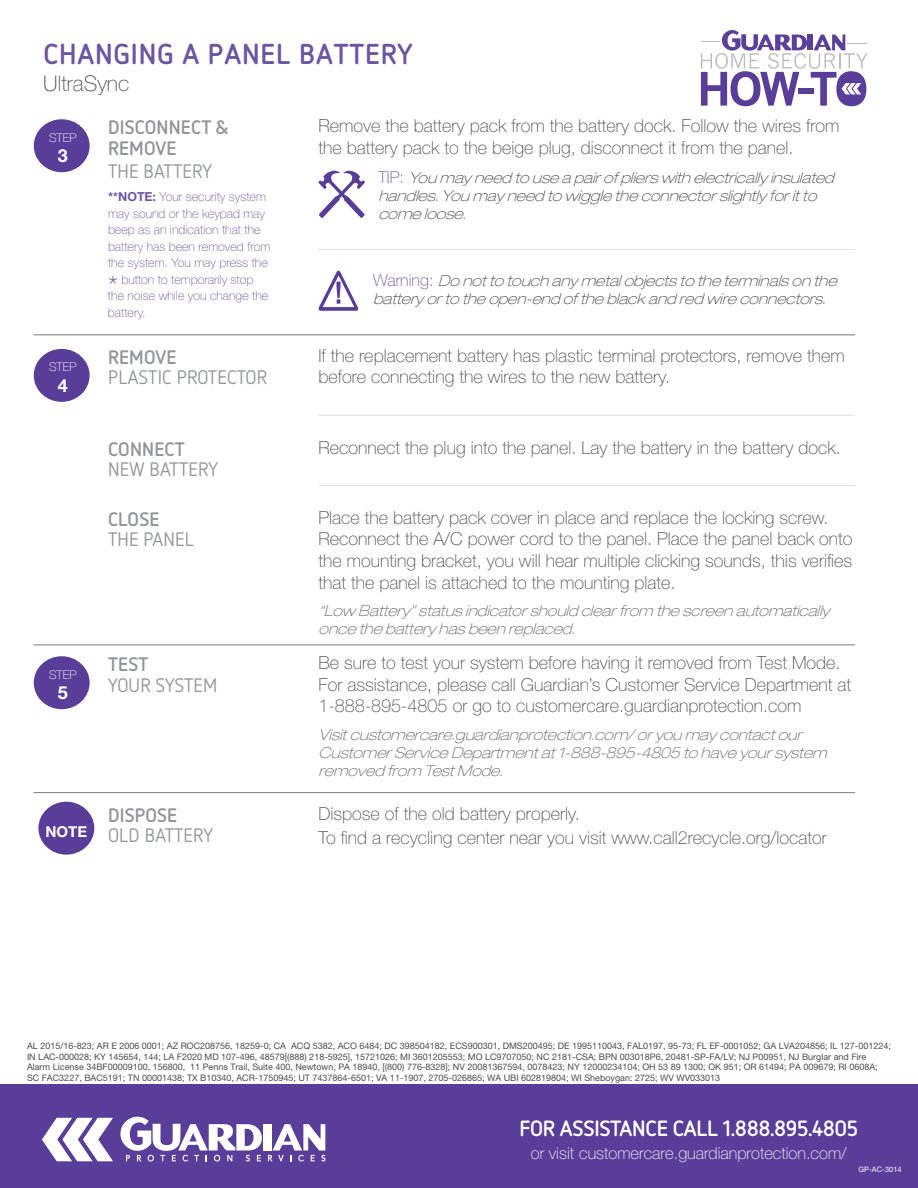
<style>
.page{position:relative;width:918px;height:1188px;background:#fff}
.page>*{position:absolute;margin:0;border:0;box-sizing:border-box;transform-origin:0 0}
.t1{font:700 28.8px "Netto OT";letter-spacing:.03em;color:#6c56a3}
.t2{font:100 28.35px "Helvetica Neue LT Pro";color:#6c56a3}
.t3{font:700 22.05px "Netto OT";letter-spacing:-.01em;color:#fff}
.t4{font:100 21.6px "Helvetica Neue LT Pro";color:#4b4c4d}
.t5{font:19.5px/20.1px "Netto OT";letter-spacing:.01em;color:#939598}
.t6{font:700 19.5px/20.4px "Netto OT";letter-spacing:.01em;color:#939598}
.t7{font:100 18px/21.6px "Helvetica Neue LT Pro";color:#4b4c4d}
.t8{font:700 18px "Helvetica Neue LT Pro";color:#fff}
.t9{font:100 16.5px "Helvetica Neue LT Pro";color:#fff}
.Italics{font:italic 100 expanded 15px/18px "Helvetica Neue LT Pro";color:#69696c}
.t10{font:italic 100 expanded 15px/18px "Helvetica Neue LT Pro";color:#4b4c4d}
.t11{font:700 15px "Helvetica Neue LT Pro";color:#fff}
.t12{font:100 12.45px/16.5px "Helvetica Neue LT Pro";color:#6c56a3}
.t13{font:100 12px "Helvetica Neue LT Pro";color:#fff}
.t14{font:9px/10.8px "Helvetica Neue LT Pro";color:#4b4c4d}
.t15{font:7.5px "Helvetica Neue LT Pro";color:#fff}
.s1{font-weight:700}
.s2{font-style:normal;font-stretch:normal;font-size:16.5px;color:#6c56a3}
</style>
<div class="page">
<div style="left:0;top:1084px;width:918px;height:104px;background:#593e99"></div>
<svg style="left:319px;top:171px;width:46px;height:47px"></svg>
<hr style="left:319px;top:249px;width:536px;height:1px;background:#76787b">
<svg style="left:318px;top:270px;width:40px;height:41px"></svg>
<hr style="left:319px;top:415px;width:536px;height:1px;background:#76787b">
<hr style="left:319px;top:485px;width:536px;height:1px;background:#76787b">
<div style="left:34px;top:119px;width:56px;height:53px;background:#593e99;border-radius:50%"></div>
<hr style="left:33px;top:335px;width:822px;height:1px;background:#76787b">
<div style="left:34px;top:349px;width:56px;height:53px;background:#593e99;border-radius:50%"></div>
<hr style="left:33px;top:645px;width:822px;height:1px;background:#76787b">
<div style="left:34px;top:656px;width:56px;height:53px;background:#593e99;border-radius:50%"></div>
<hr style="left:33px;top:792px;width:822px;height:1px;background:#76787b">
<div style="left:38px;top:802px;width:56px;height:53px;background:#593e99;border-radius:50%"></div>
<svg style="left:701px;top:30px;width:167px;height:76px"></svg>
<div style="left:263px;top:1124px;width:9px;height:26px;background:#fff"></div>
<svg style="left:42px;top:1118px;width:71px;height:43px"></svg>
<svg style="left:120px;top:1117px;width:142px;height:45px"></svg>
<svg style="left:268px;top:1124px;width:57px;height:38px"></svg>
<p class="t1" style="left:43px;top:35px;width:371px">CHANGING A PANEL BATTERY</p>
<p class="t4" style="left:43px;top:71px;width:88px">UltraSync</p>
<p class="t13" style="left:49px;top:131px;width:29px">STEP</p>
<p class="t8" style="left:58px;top:144px;width:12px">3</p>
<p class="t13" style="left:49px;top:360px;width:29px">STEP</p>
<p class="t8" style="left:58px;top:374px;width:12px">4</p>
<p class="t6" style="left:108px;top:117px;width:122px">DISCONNECT &amp;<br>REMOVE</p>
<p class="t5" style="left:108px;top:161px;width:105px">THE BATTERY</p>
<p class="t12" style="left:108px;top:188px;width:164px"><span class="s1">**NOTE:</span> Your security system may sound or the keypad may beep as an indication that the battery has been removed from the system. You may press the</p>
<p class="t2" style="left:108px;top:270px;width:12px">*</p>
<p class="t12" style="left:108px;top:271px;width:162px;text-indent:13px">button to temporarily stop the noise while you change the battery.</p>
<p class="t5" style="left:108px;top:347px;width:160px"><span class="s1">REMOVE<br></span>PLASTIC PROTECTOR</p>
<p class="t5" style="left:108px;top:439px;width:111px"><span class="s1">CONNECT<br></span>NEW BATTERY</p>
<p class="t5" style="left:108px;top:509px;width:88px"><span class="s1">CLOSE<br></span>THE PANEL</p>
<p class="t13" style="left:49px;top:668px;width:29px">STEP</p>
<p class="t8" style="left:58px;top:681px;width:12px">5</p>
<p class="t5" style="left:108px;top:654px;width:111px"><span class="s1">TEST<br></span>YOUR SYSTEM</p>
<p class="t6" style="left:108px;top:804px;width:71px">DISPOSE</p>
<p class="t11" style="left:46px;top:823px;width:43px">NOTE</p>
<p class="t5" style="left:108px;top:825px;width:107px">OLD BATTERY</p>
<p class="t7" style="left:319px;top:115px;width:522px">Remove the battery pack from the battery dock. Follow the wires from the battery pack to the beige plug, disconnect it from the panel.</p>
<p class="t10" style="left:378px;top:168px;width:462px"><span class="s2">T I P :</span> You may need to use a pairofplierswith electrically insulated handles.You may need to wiggle the connectorslightly foritto come loose.</p>
<p class="t10" style="left:373px;top:272px;width:470px"><span class="s2">W a r n i n g :</span> Do notto touch any metalobjectsto the terminalson the battery orto the open-end ofthe blackand red wire connectors.</p>
<p class="t7" style="left:319px;top:345px;width:528px">If the replacement battery has plastic terminal protectors, remove them before connecting the wires to the new battery.</p>
<p class="t7" style="left:319px;top:436px;width:524px">Reconnect the plug into the panel. Lay the battery in the battery dock.</p>
<p class="t7" style="left:319px;top:507px;width:535px">Place the battery pack cover in place and replace the locking screw.<br>Reconnect the A/C power cord to the panel. Place the panel back onto the mounting bracket, you will hear multiple clicking sounds, this verifies that the panel is attached to the mounting plate.</p>
<p class="Italics" style="left:319px;top:602px;width:512px">“Low Battery ”statusindicatorshould clearfrom the screen automatically once the battery hasbeen replaced.</p>
<p class="t7" style="left:319px;top:652px;width:534px">Be sure to test your system before having it removed from Test Mode.<br>For assistance, please call Guardian’s Customer Service Department at<br>1-888-895-4805 or go to customercare.guardianprotection.com</p>
<p class="Italics" style="left:319px;top:725px;width:514px">Visitcustomercare.guardianprotection.com/oryou may contactour<br>CustomerService Departmentat1-888-895-4805 to have yoursystem removed from TestMode.</p>
<p class="t7" style="left:319px;top:802px;width:263px">Dispose of the old battery properly.</p>
<p class="t7" style="left:319px;top:827px;width:510px">To find a recycling center near you visit www.call2recycle.org/locator</p>
<p class="t14" style="left:27px;top:1040px;width:865px">AL 2015/16-823; AR E 2006 0001; AZ ROC208756, 18259-0; CA ACQ 5382, ACO 6484; DC 398504182, ECS900301, DMS200495; DE 1995110043, FAL0197, 95-73; FL EF-0001052; GA LVA204856; IL 127-001224; IN LAC-000028; KY 145654, 144; LA F2020 MD 107-496, 48579[(888) 218-5925], 15721026; MI 3601205553; MO LC9707050; NC 2181-CSA; BPN 003018P6, 20481-SP-FA/LV; NJ P00951, NJ Burglar and Fire Alarm License 34BF00009100, 156800, 11 Penns Trail, Suite 400, Newtown, PA 18940, [(800) 776-8328]; NV 20081367594, 0078423; NY 12000234104; OH 53 89 1300; OK 951; OR 61494; PA 009679; RI 0608A; SC FAC3227, BAC5191; TN 00001438; TX B10340, ACR-1750945; UT 7437864-6501; VA 11-1907, 2705-026865; WA UBI 602819804; WI Sheboygan: 2725; WV WV033013</p>
<p class="t3" style="left:520px;top:1114px;width:340px">FOR ASSISTANCE CALL 1.888.895.4805</p>
<p class="t9" style="left:531px;top:1144px;width:317px">or visit customercare.guardianprotection.com/</p>
<p class="t15" style="left:858px;top:1165px;width:45px">GP-AC-3014</p>
</div>
